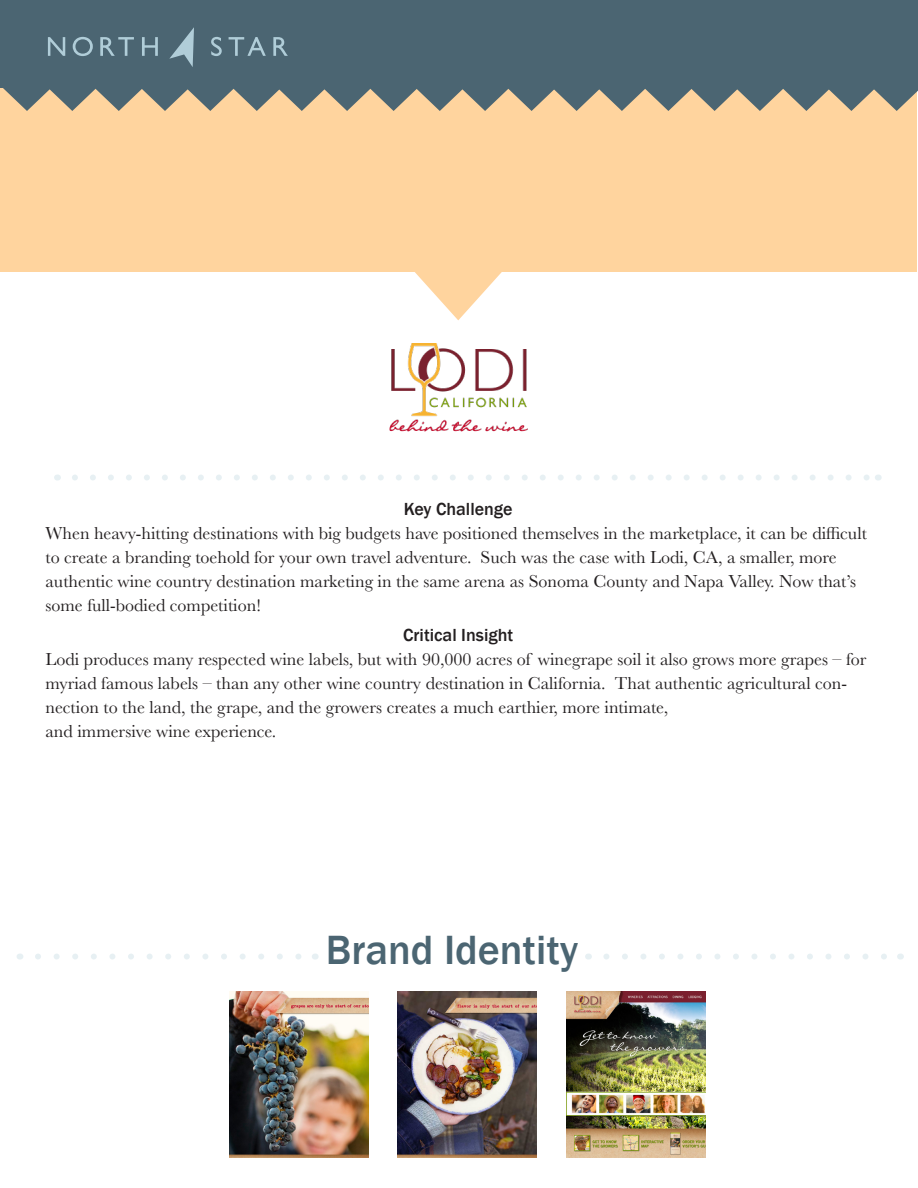
<style>
.page{position:relative;width:918px;height:1188px;background:#fff}
.page>*{position:absolute;margin:0;border:0;box-sizing:border-box;transform-origin:0 0}
.t1{font:500 42px "Franklin Gothic";color:#4b6572}
.t2{font:18px/24px "Baskerville";color:#231f20}
.t3{font:500 18px "Franklin Gothic";color:#231f20}
</style>
<div class="page">
<div style="left:0;top:0;width:918px;height:88px;background:#4b6572"></div>
<div style="left:0;top:88px;width:916px;height:184px;background:#ffd49e"></div>
<svg style="left:415px;top:272px;width:87px;height:48px"></svg>
<svg style="left:606px;top:954px;width:281px;height:6px"></svg>
<svg style="left:75px;top:475px;width:794px;height:6px"></svg>
<svg style="left:38px;top:954px;width:263px;height:6px"></svg>
<img style="left:389px;top:343px;width:139px;height:89px">
<svg style="left:48px;top:27px;width:240px;height:40px"></svg>
<img style="left:229px;top:991px;width:139px;height:167px">
<img style="left:398px;top:991px;width:139px;height:167px">
<img style="left:567px;top:991px;width:139px;height:167px">
<svg style="left:3px;top:88px;width:915px;height:23px"></svg>
<p class="t3" style="left:404px;top:498px;width:110px">Key Challenge</p>
<p class="t2" style="left:46px;top:522px;width:823px">When heavy-hitting destinations with big budgets have positioned themselves in the marketplace, it can be difficult to create a branding toehold for your own travel adventure. Such was the case with Lodi, CA, a smaller, more authentic wine country destination marketing in the same arena as Sonoma County and Napa Valley. Now that’s some full-bodied competition!</p>
<p class="t3" style="left:403px;top:624px;width:112px">Critical Insight</p>
<p class="t2" style="left:46px;top:648px;width:822px">Lodi produces many respected wine labels, but with 90,000 acres of winegrape soil it also grows more grapes – for myriad famous labels – than any other wine country destination in California. That authentic agricultural con&shy;nection to the land, the grape, and the growers creates a much earthier, more intimate,</p>
<p class="t2" style="left:46px;top:720px;width:232px">and immersive wine experience.</p>
<p class="t1" style="left:326px;top:924px;width:254px">Brand Identity</p>
</div>
